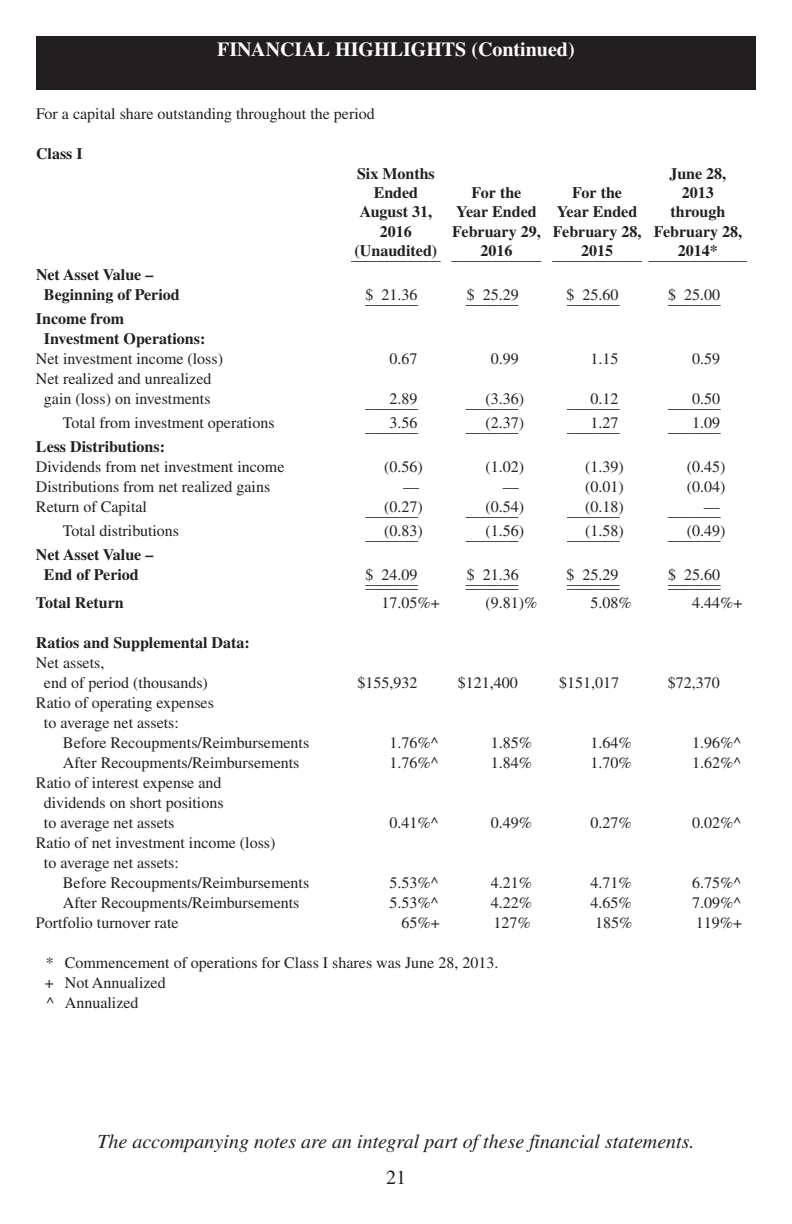
<style>
.page{position:relative;width:792px;height:1224px;background:#fff}
.page>*{position:absolute;margin:0;border:0;box-sizing:border-box;transform-origin:0 0}
.t1{font:italic 20px "Times";color:#231f20}
.t2{font:700 20px "Times";color:#fff}
.t3{font:20px "Times";color:#231f20}
.t4{font:16px/20px "Times";color:#231f20}
.t5{font:700 16px/20px "Times";color:#231f20}
</style>
<div class="page">
<div style="left:36px;top:36px;width:720px;height:54px;background:#231f20"></div>
<p class="t2" style="left:217px;top:42px;width:359px">FINANCIAL HIGHLIGHTS (Continued)</p>
<p class="t4" style="left:36px;top:105px;width:340px">For a capital share outstanding throughout the period</p>
<p class="t5" style="left:36px;top:145px;width:48px">Class I</p>
<p class="t5" style="left:357px;top:165px;width:79px">Six Months</p>
<p class="t5" style="left:670px;top:165px;width:58px">June 28,</p>
<p class="t5" style="left:374px;top:184px;width:46px">Ended</p>
<p class="t5" style="left:472px;top:184px;width:51px">For the</p>
<p class="t5" style="left:572px;top:184px;width:51px">For the</p>
<p class="t5" style="left:682px;top:184px;width:33px">2013</p>
<p class="t5" style="left:360px;top:204px;width:74px">August 31,</p>
<p class="t5" style="left:456px;top:204px;width:82px">Year Ended</p>
<p class="t5" style="left:557px;top:204px;width:82px">Year Ended</p>
<p class="t5" style="left:671px;top:204px;width:56px">through</p>
<p class="t5" style="left:380px;top:223px;width:33px">2016</p>
<p class="t5" style="left:351px;top:221px;width:398px;line-height:23.4px;text-indent:101px">February 29, February 28, February 28, _(_U_n_a__u_d_i_te_d_)_ ____2_0__1_6____ ____2_0__1_5____ ____2_0__1_4_*____</p>
<p class="t5" style="left:44px;top:266px;width:137px;text-indent:-8px">Net Asset Value –<br>Beginning of Period</p>
<p class="t4" style="left:366px;top:290px;width:54px">$_ _ _2_1_. 3_ 6_</p>
<p class="t4" style="left:466px;top:290px;width:54px">_$ _ _2_5_. 2_ _9</p>
<p class="t4" style="left:567px;top:290px;width:55px">$_ _ _2 _5_. 6_0_</p>
<p class="t4" style="left:668px;top:290px;width:54px">$_ _ _2_5_. 0_ 0_</p>
<p class="t5" style="left:44px;top:310px;width:163px;text-indent:-8px">Income from<br>Investment Operations:</p>
<p class="t4" style="left:36px;top:350px;width:189px">Net investment income (loss)</p>
<p class="t4" style="left:390px;top:350px;width:29px">0.67</p>
<p class="t4" style="left:491px;top:350px;width:29px">0.99</p>
<p class="t4" style="left:591px;top:350px;width:29px">1.15</p>
<p class="t4" style="left:692px;top:350px;width:29px">0.59</p>
<p class="t4" style="left:36px;top:370px;width:177px;text-align:center">Net realized and unrealized gain (loss) on investments</p>
<p class="t4" style="left:366px;top:394px;width:54px">____2_.8_9_</p>
<p class="t4" style="left:466px;top:394px;width:60px">___(_3_. 3__6 )</p>
<p class="t4" style="left:567px;top:394px;width:54px">____0_.1_2_</p>
<p class="t4" style="left:668px;top:394px;width:54px">____0_.5_0_</p>
<p class="t4" style="left:63px;top:414px;width:213px">Total from investment operations</p>
<p class="t4" style="left:366px;top:418px;width:54px">____3_.5_6_</p>
<p class="t4" style="left:466px;top:418px;width:60px">___(_2_. 3__7 )</p>
<p class="t4" style="left:567px;top:418px;width:54px">____1_.2_7_</p>
<p class="t4" style="left:668px;top:418px;width:54px">____1_.0_9_</p>
<p class="t5" style="left:36px;top:438px;width:131px">Less Distributions:</p>
<p class="t4" style="left:36px;top:458px;width:250px">Dividends from net investment income</p>
<p class="t4" style="left:384px;top:458px;width:40px">(0.56)</p>
<p class="t4" style="left:485px;top:458px;width:40px">(1.02)</p>
<p class="t4" style="left:585px;top:458px;width:40px">(1.39)</p>
<p class="t4" style="left:687px;top:458px;width:40px">(0.45)</p>
<p class="t4" style="left:36px;top:478px;width:236px">Distributions from net realized gains</p>
<p class="t4" style="left:403px;top:478px;width:17px">—</p>
<p class="t4" style="left:503px;top:478px;width:17px">—</p>
<p class="t4" style="left:585px;top:478px;width:40px">(0.01)</p>
<p class="t4" style="left:687px;top:478px;width:40px">(0.04)</p>
<p class="t4" style="left:36px;top:498px;width:113px">Return of Capital</p>
<p class="t4" style="left:366px;top:502px;width:59px">___(_0_.2_7_)</p>
<p class="t4" style="left:466px;top:502px;width:60px">___(_0_. 5__4 )</p>
<p class="t4" style="left:567px;top:502px;width:58px">___(_0_.1_8_)</p>
<p class="t4" style="left:668px;top:502px;width:54px">_____—__</p>
<p class="t4" style="left:63px;top:522px;width:118px">Total distributions</p>
<p class="t4" style="left:366px;top:526px;width:59px">___(_0_.8_3_)</p>
<p class="t4" style="left:466px;top:526px;width:60px">___(_1_. 5__6 )</p>
<p class="t4" style="left:567px;top:526px;width:58px">___(_1_.5_8_)</p>
<p class="t4" style="left:668px;top:526px;width:59px">___(_0_.4_9_)</p>
<p class="t5" style="left:36px;top:546px;width:119px;text-align:center">Net Asset Value –<br>End of Period</p>
<p class="t4" style="left:366px;top:570px;width:54px">$__ __ __ 4 __ 9__</p>
<p class="t4" style="left:467px;top:570px;width:38px">$ __ __ 1 __</p>
<p class="t4" style="left:511px;top:566px;width:9px">6</p>
<p class="t4" style="left:567px;top:570px;width:55px">$__ __ __ 5 __ 9__</p>
<p class="t4" style="left:583px;top:570px;width:16px">2 __</p>
<p class="t4" style="left:599px;top:568px;width:15px">. 2__</p>
<p class="t4" style="left:668px;top:570px;width:54px">$__ __ __ 5 __ 0__</p>
<p class="t4" style="left:684px;top:570px;width:16px">2 __</p>
<p class="t4" style="left:700px;top:568px;width:15px">. 6__</p>
<p class="t4" style="left:382px;top:570px;width:16px">2 __</p>
<p class="t4" style="left:398px;top:568px;width:15px">. 0__</p>
<p class="t4" style="left:483px;top:570px;width:37px">2 __ . 3__ __</p>
<p class="t4" style="left:466px;top:572px;width:10px">__</p>
<p class="t5" style="left:36px;top:594px;width:89px">Total Return</p>
<p class="t4" style="left:382px;top:594px;width:60px">17.05%+</p>
<p class="t4" style="left:485px;top:594px;width:53px">(9.81)%</p>
<p class="t4" style="left:591px;top:594px;width:43px">5.08%</p>
<p class="t4" style="left:692px;top:594px;width:52px">4.44%+</p>
<p class="t5" style="left:36px;top:634px;width:215px">Ratios and Supplemental Data:</p>
<p class="t4" style="left:44px;top:654px;width:165px;text-indent:-8px">Net assets,<br>end of period (thousands)</p>
<p class="t4" style="left:358px;top:674px;width:61px">$155,932</p>
<p class="t4" style="left:458px;top:674px;width:61px">$121,400</p>
<p class="t4" style="left:559px;top:674px;width:61px">$151,017</p>
<p class="t4" style="left:668px;top:674px;width:53px">$72,370</p>
<p class="t4" style="left:44px;top:694px;width:171px;text-indent:-8px">Ratio of operating expenses to average net assets:</p>
<p class="t4" style="left:63px;top:734px;width:248px">Before Recoupments/Reimbursements</p>
<p class="t4" style="left:390px;top:734px;width:50px">1.76%^</p>
<p class="t4" style="left:491px;top:734px;width:43px">1.85%</p>
<p class="t4" style="left:591px;top:734px;width:43px">1.64%</p>
<p class="t4" style="left:692px;top:734px;width:50px">1.96%^</p>
<p class="t4" style="left:63px;top:754px;width:238px">After Recoupments/Reimbursements</p>
<p class="t4" style="left:390px;top:754px;width:50px">1.76%^</p>
<p class="t4" style="left:491px;top:754px;width:43px">1.84%</p>
<p class="t4" style="left:591px;top:754px;width:43px">1.70%</p>
<p class="t4" style="left:692px;top:754px;width:50px">1.62%^</p>
<p class="t4" style="left:44px;top:774px;width:181px;text-indent:-8px">Ratio of interest expense and dividends on short positions to average net assets</p>
<p class="t4" style="left:390px;top:814px;width:50px">0.41%^</p>
<p class="t4" style="left:491px;top:814px;width:43px">0.49%</p>
<p class="t4" style="left:591px;top:814px;width:43px">0.27%</p>
<p class="t4" style="left:692px;top:814px;width:50px">0.02%^</p>
<p class="t4" style="left:44px;top:834px;width:233px;text-indent:-8px">Ratio of net investment income (loss) to average net assets:</p>
<p class="t4" style="left:63px;top:874px;width:248px">Before Recoupments/Reimbursements</p>
<p class="t4" style="left:390px;top:874px;width:50px">5.53%^</p>
<p class="t4" style="left:491px;top:874px;width:43px">4.21%</p>
<p class="t4" style="left:591px;top:874px;width:43px">4.71%</p>
<p class="t4" style="left:692px;top:874px;width:50px">6.75%^</p>
<p class="t4" style="left:63px;top:894px;width:238px">After Recoupments/Reimbursements</p>
<p class="t4" style="left:390px;top:894px;width:50px">5.53%^</p>
<p class="t4" style="left:491px;top:894px;width:43px">4.22%</p>
<p class="t4" style="left:591px;top:894px;width:43px">4.65%</p>
<p class="t4" style="left:692px;top:894px;width:50px">7.09%^</p>
<p class="t4" style="left:36px;top:914px;width:144px">Portfolio turnover rate</p>
<p class="t4" style="left:402px;top:914px;width:40px">65%+</p>
<p class="t4" style="left:494px;top:914px;width:39px">127%</p>
<p class="t4" style="left:595px;top:914px;width:39px">185%</p>
<p class="t4" style="left:696px;top:914px;width:48px">119%+</p>
<p class="t4" style="left:45px;top:954px;width:455px">* Commencement of operations for Class I shares was June 28, 2013. + Not Annualized<br>^ Annualized</p>
<p class="t1" style="left:97px;top:1134px;width:599px">The accompanying notes are an integral part of these financial statements.</p>
<p class="t3" style="left:386px;top:1170px;width:21px">21</p>
</div>
